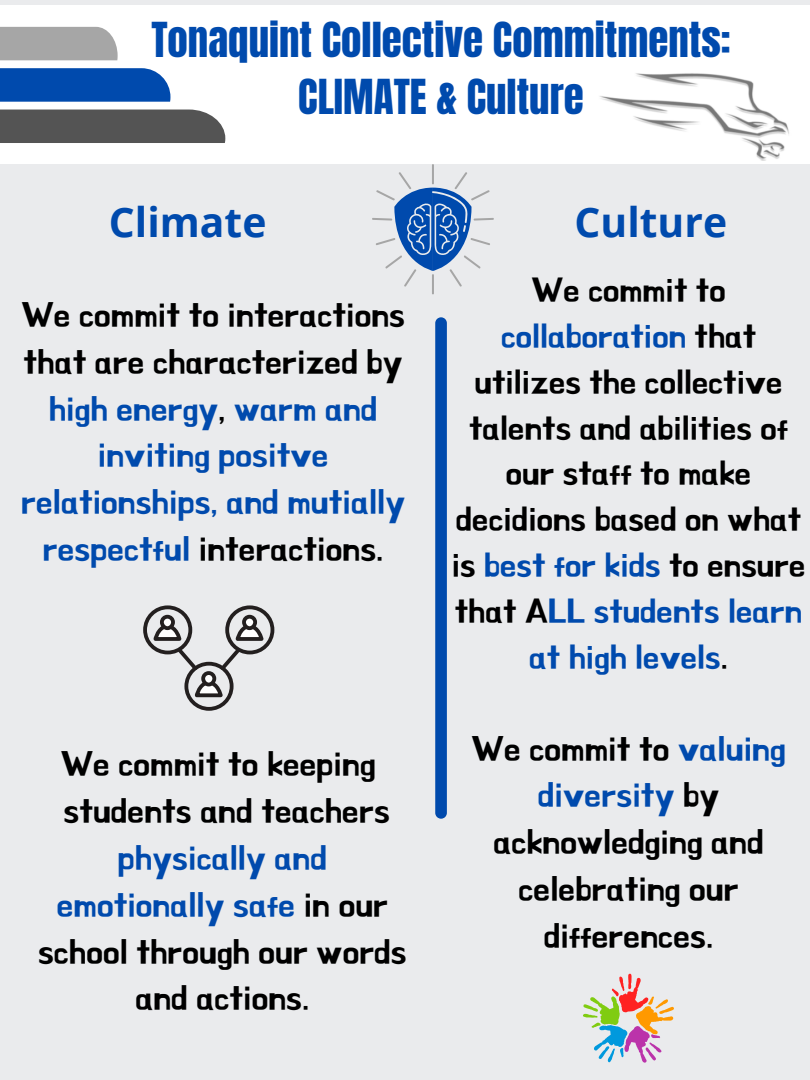
<style>
.page{position:relative;width:810px;height:1080px;background:#eaebed}
.page>*{position:absolute;margin:0;border:0;box-sizing:border-box;transform-origin:0 0}
.t1{font:41px "Anton";color:#004aad}
.t2{font:700 40.81px "Open Sans";color:#004aad}
.t3{font:33.81px/46.8px "BMHANNA";color:#000;text-align:center}
.t4{font:33.75px/46.9px "BMHANNA";color:#004aad;text-align:center}
.t5{font:33.75px/46.9px "BMHANNA";color:#000;text-align:center}
.t6{font:33.12px/45.9px "BMHANNA";color:#000;text-align:center}
.s1{color:#000}
.s2{color:#004aad}
</style>
<div class="page">
<div style="left:0;top:6px;width:810px;height:158px;background:#fff"></div>
<svg style="left:0;top:68px;width:170px;height:34px;background:#0b51b0"></svg>
<div style="left:0;top:110px;width:225px;height:33px;background:#545454"></div>
<div style="left:0;top:27px;width:118px;height:33px;background:#a6a6a6"></div>
<img style="left:599px;top:73px;width:190px;height:87px">
<div style="left:435px;top:317px;width:12px;height:502px;background:#004aad;border-radius:6px"></div>
<svg style="left:583px;top:974px;width:91px;height:89px"></svg>
<div style="left:184px;top:662px;width:50px;height:49px;border:4px solid #231f1f;border-radius:50%"></div>
<div style="left:143px;top:605px;width:49px;height:49px;border:4px solid #231f1f;border-radius:50%"></div>
<div style="left:162px;top:617px;width:11px;height:11px;background:#fff;border-radius:50%"></div>
<div style="left:160px;top:615px;width:15px;height:15px;border:4px solid #231f1f;border-radius:50%"></div>
<div style="left:225px;top:605px;width:49px;height:49px;border:4px solid #231f1f;border-radius:50%"></div>
<div style="left:244px;top:617px;width:11px;height:11px;background:#fff;border-radius:50%"></div>
<div style="left:242px;top:615px;width:15px;height:15px;border:4px solid #231f1f;border-radius:50%"></div>
<svg style="left:152px;top:623px;width:113px;height:76px"></svg>
<svg style="left:372px;top:164px;width:122px;height:130px"></svg>
<p class="t1" style="left:151px;top:10px;width:581px">Tonaquint Collective Commitments:</p>
<p class="t1" style="left:298px;top:67px;width:287px">CLIMATE &amp; Culture</p>
<p class="t2" style="left:109px;top:194px;width:159px">Climate</p>
<p class="t2" style="left:575px;top:194px;width:154px">Culture</p>
<p class="t4" style="left:21px;top:291px;width:386px"><span class="s1">We commit to interactions that are characterized by </span>high energy<span class="s1">,</span> warm and inviting positve relationships, and mutially respectful <span class="s1">interactions.</span></p>
<p class="t5" style="left:38px;top:741px;width:370px">We commit to keeping students and teachers <span class="s2">physically and emotionally safe</span> in our school through our words and actions.</p>
<p class="t6" style="left:452px;top:267px;width:355px">We commit to <span class="s2">collaboration</span> that utilizes the collective talents and abilities of our staff to make decidions based on what is <span class="s2">best for kids</span> to ensure that A<span class="s2">LL students learn at high levels</span>.</p>
<p class="t3" style="left:471px;top:725px;width:316px">We commit to <span class="s2">valuing diversity</span> by acknowledging and celebrating our differences.</p>
</div>
